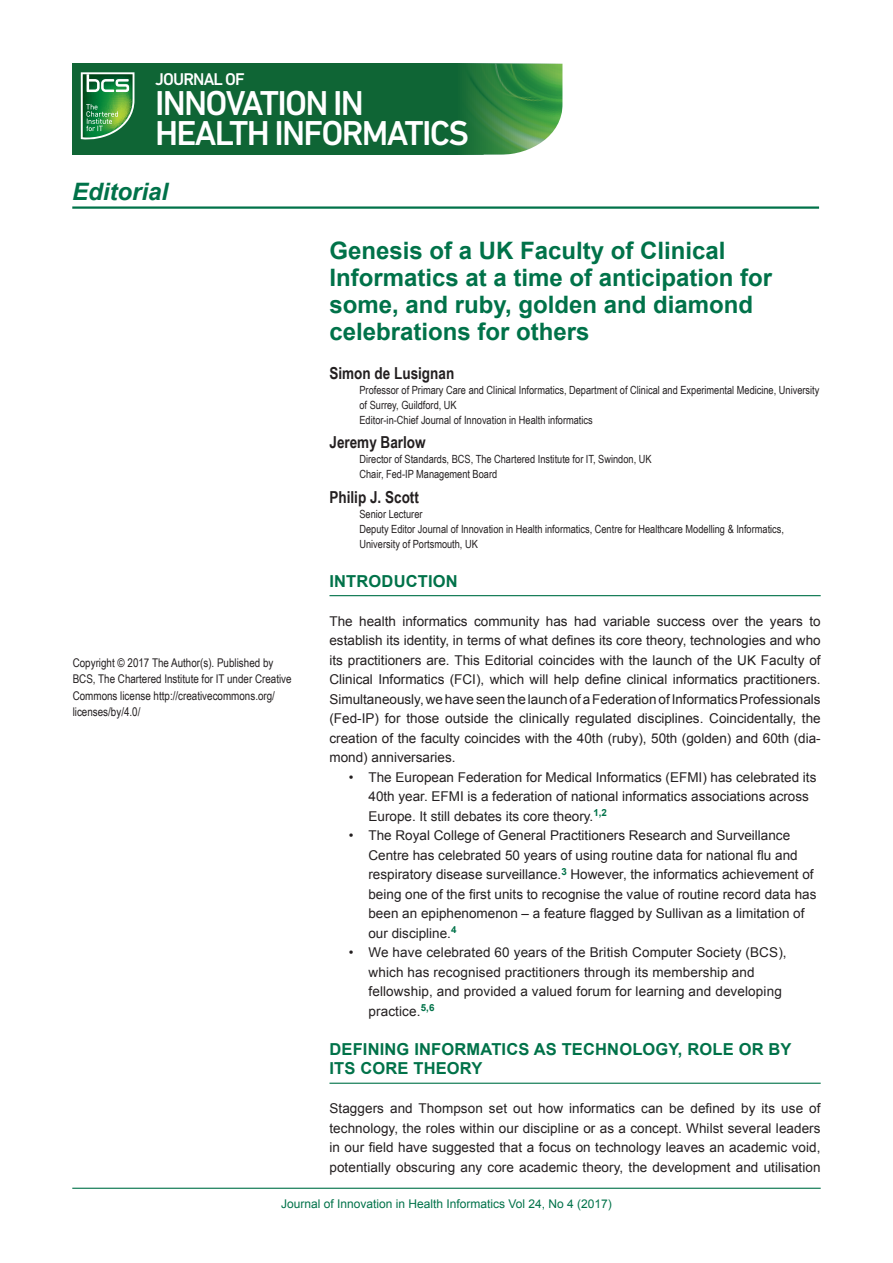
<style>
.page{position:relative;width:893px;height:1263px;background:#fff}
.page>*{position:absolute;margin:0;border:0;box-sizing:border-box;transform-origin:0 0}
.t1{font:500 35.25px/30px "DIN Next LT Pro";letter-spacing:-.05em;color:#fff}
.t2{font:700 24px/27px "Arial";color:#007249}
.t3{font:italic 700 24px "Arial";color:#007249}
.t4{font:500 17.25px "DIN Next LT Pro";letter-spacing:-.05em;color:#fff}
.t5{font:700 16.5px/19.5px "Arial";letter-spacing:.01em;color:#007249}
.t6{font:700 16.5px "Arial Narrow";color:#231f20}
.t7{font:13.5px/19.5px "Arial";color:#231f20}
.t8{font:12px/16.5px "Arial Narrow";color:#231f20}
.t9{font:12px "Arial";color:#007249}
.t10{font:11.25px/15px "Arial Narrow";color:#231f20}
</style>
<div class="page">
<hr style="left:72px;top:1188px;width:749px;height:1px;background:#007249">
<div style="left:72px;top:64px;width:491px;height:90px;background:#0f6535"></div>
<svg style="left:81px;top:72px;width:53px;height:68px"></svg>
<svg style="left:484px;top:64px;width:79px;height:90px;background:#509d57"></svg>
<hr style="left:329px;top:595px;width:492px;height:1px;background:#007249">
<hr style="left:329px;top:1083px;width:492px;height:1px;background:#007249">
<hr style="left:72px;top:206px;width:747px;height:3px;background:#007249">
<p class="t4" style="left:155px;top:69px;width:91px">JOURNAL OF</p>
<h1 class="t1" style="left:155px;top:87px;width:315px">INNOVATION IN<br>HEALTH INFORMATICS</h1>
<h2 class="t3" style="left:72px;top:176px;width:98px">Editorial</h2>
<p class="t8" style="left:73px;top:653px;width:220px">Copyright © 2017 The Author(s). Published by BCS, The Chartered Institute for IT under Creative Commons license http://creativecommons.org/ licenses/by/4.0/</p>
<h2 class="t2" style="left:329px;top:238px;width:444px">Genesis of a UK Faculty of Clinical Informatics at a time of anticipation for some, and ruby, golden and diamond celebrations for others</h2>
<p class="t6" style="left:329px;top:360px;width:126px">Simon de Lusignan</p>
<p class="t10" style="left:359px;top:382px;width:461px">Professor of Primary Care and Clinical Informatics, Department of Clinical and Experimental Medicine, University of Surrey, Guildford, UK<br>Editor-in-Chief Journal of Innovation in Health informatics</p>
<p class="t6" style="left:329px;top:430px;width:98px">Jeremy Barlow</p>
<p class="t10" style="left:359px;top:451px;width:294px">Director of Standards, BCS, The Chartered Institute for IT, Swindon, UK<br>Chair, Fed-IP Management Board</p>
<p class="t6" style="left:329px;top:484px;width:91px">Philip J. Scott</p>
<p class="t10" style="left:359px;top:506px;width:426px">Senior Lecturer<br>Deputy Editor Journal of Innovation in Health informatics, Centre for Healthcare Modelling &amp; Informatics,<br>University of Portsmouth, UK</p>
<p class="t5" style="left:329px;top:572px;width:130px">INTRODUCTION</p>
<p class="t7" style="left:329px;top:611px;width:493px;text-align:justify">The health informatics community has had variable success over the years to establish its identity, in terms of what defines its core theory, technologies and who its practitioners are. This Editorial coincides with the launch of the UK Faculty of Clinical Informatics (FCI), which will help define clinical informatics practitioners.<br>Simultaneously, we have seen the launch of a Federation of Informatics Professionals (Fed-IP) for those outside the clinically regulated disciplines. Coincidentally, the creation of the faculty coincides with the 40th (ruby), 50th (golden) and 60th (dia&shy;mond) anniversaries.</p>
<p class="t7" style="left:368px;top:767px;width:449px;text-indent:-19px">• The European Federation for Medical Informatics (EFMI) has celebrated its<br>40th year. EFMI is a federation of national informatics associations across<br>Europe. It still debates its core theory.<sup>1,2</sup></p>
<p class="t7" style="left:368px;top:826px;width:450px;text-indent:-19px">• The Royal College of General Practitioners Research and Surveillance Centre has celebrated 50 years of using routine data for national flu and respiratory disease surveillance.<sup>3</sup> However, the informatics achievement of being one of the first units to recognise the value of routine record data has been an epiphenomenon – a feature flagged by Sullivan as a limitation of our discipline.<sup>4</sup></p>
<p class="t7" style="left:368px;top:943px;width:420px;text-indent:-19px">• We have celebrated 60 years of the British Computer Society (BCS), which has recognised practitioners through its membership and fellowship, and provided a valued forum for learning and developing practice.<sup>5,6</sup></p>
<p class="t5" style="left:329px;top:1040px;width:464px">DEFINING INFORMATICS AS TECHNOLOGY, ROLE OR BY<br>ITS CORE THEORY</p>
<p class="t7" style="left:329px;top:1099px;width:493px;text-align:justify">Staggers and Thompson set out how informatics can be defined by its use of technology, the roles within our discipline or as a concept. Whilst several leaders in our field have suggested that a focus on technology leaves an academic void, potentially obscuring any core academic theory, the development and utilisation</p>
<p class="t9" style="left:281px;top:1196px;width:332px">Journal of Innovation in Health Informatics Vol 24, No 4 (2017)</p>
</div>
